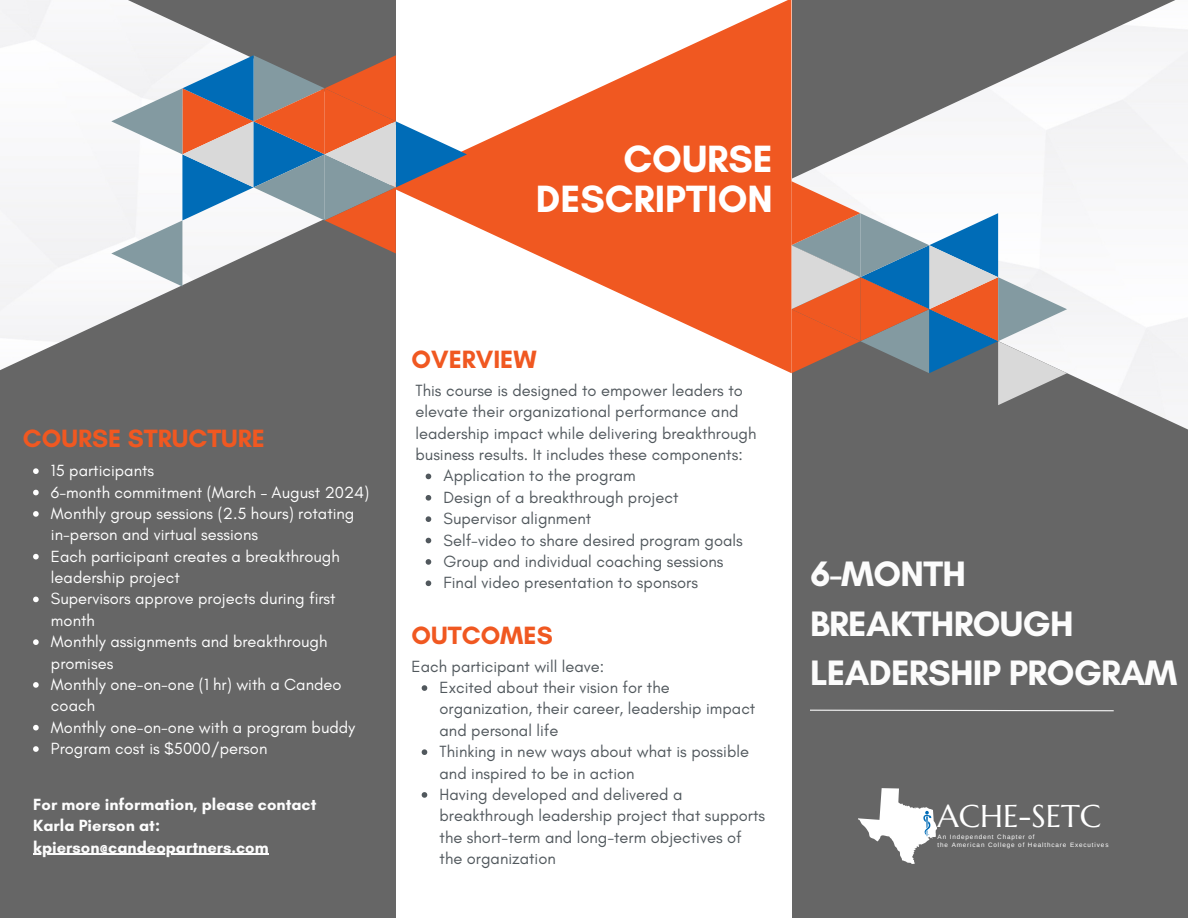
<style>
.page{position:relative;width:1188px;height:918px;background:#666}
.page>*{position:absolute;margin:0;border:0;box-sizing:border-box;transform-origin:0 0}
.t1{font:700 38.7px/39.3px "Glacial Indifference";color:#fff;text-align:right}
.t2{font:700 36px/49.5px "Glacial Indifference";letter-spacing:-.02em;color:#fcfcfc}
.t3{font:31.5px "Marcellus";color:#fff}
.t4{font:700 25.5px "Glacial Indifference";color:#f05821}
.t5{font:16.5px/21.3px "Glacial Indifference";color:#51585d}
.t6{font:16.5px/21.3px "Glacial Indifference";color:#fff}
.t7{font:700 16.5px "Glacial Indifference";color:#fcfcfc}
.t8{font:6.3px "Arimo";letter-spacing:.14em;color:#fff}
</style>
<div class="page">
<img style="left:0;top:0;width:246px;height:370px">
<div style="left:396px;top:0;width:396px;height:918px;background:#fff"></div>
<svg style="left:810px;top:709px;width:304px;height:3px"></svg>
<img style="left:791px;top:0;width:397px;height:430px">
<svg style="left:467px;top:0;width:324px;height:373px;fill:#f05821"></svg>
<svg style="left:791px;top:181px;width:276px;height:224px"></svg>
<svg style="left:111px;top:55px;width:356px;height:232px"></svg>
<svg style="left:858px;top:788px;width:79px;height:76px"></svg>
<svg style="left:426px;top:474px;width:5px;height:5px"></svg>
<svg style="left:426px;top:495px;width:5px;height:6px"></svg>
<svg style="left:426px;top:516px;width:5px;height:6px"></svg>
<svg style="left:426px;top:538px;width:5px;height:5px"></svg>
<svg style="left:426px;top:559px;width:5px;height:6px"></svg>
<svg style="left:426px;top:580px;width:5px;height:6px"></svg>
<svg style="left:422px;top:685px;width:5px;height:6px"></svg>
<svg style="left:422px;top:749px;width:5px;height:6px"></svg>
<svg style="left:422px;top:792px;width:5px;height:6px"></svg>
<svg style="left:33px;top:468px;width:6px;height:6px"></svg>
<svg style="left:33px;top:490px;width:6px;height:5px"></svg>
<svg style="left:33px;top:511px;width:6px;height:6px"></svg>
<svg style="left:33px;top:554px;width:6px;height:5px"></svg>
<svg style="left:33px;top:597px;width:6px;height:5px"></svg>
<svg style="left:33px;top:639px;width:6px;height:6px"></svg>
<svg style="left:33px;top:682px;width:6px;height:6px"></svg>
<svg style="left:33px;top:725px;width:6px;height:5px"></svg>
<svg style="left:33px;top:746px;width:6px;height:6px"></svg>
<hr style="left:33px;top:854px;width:236px;height:1px;background:#fcfcfc">
<p class="t1" style="left:536px;top:139px;width:239px">COURSE<br>DESCRIPTION</p>
<p class="t4" style="left:23px;top:423px;width:244px">COURSE STRUCTURE</p>
<p class="t6" style="left:51px;top:460px;width:105px">15 participants</p>
<p class="t6" style="left:51px;top:481px;width:320px">6-month commitment (March – August 2024)</p>
<p class="t6" style="left:51px;top:503px;width:305px">Monthly group sessions (2.5 hours) rotating in-person and virtual sessions</p>
<p class="t6" style="left:51px;top:545px;width:290px">Each participant creates a breakthrough leadership project</p>
<p class="t6" style="left:51px;top:588px;width:286px">Supervisors approve projects during first month</p>
<p class="t6" style="left:51px;top:631px;width:278px">Monthly assignments and breakthrough promises</p>
<p class="t6" style="left:51px;top:674px;width:292px">Monthly one-on-one (1 hr) with a Candeo coach</p>
<p class="t6" style="left:51px;top:716px;width:306px">Monthly one-on-one with a program buddy</p>
<p class="t6" style="left:51px;top:738px;width:218px">Program cost is $5000/person</p>
<p class="t7" style="left:33px;top:794px;width:285px">For more information, please contact</p>
<p class="t7" style="left:33px;top:816px;width:128px">Karla Pierson at:</p>
<p class="t7" style="left:33px;top:837px;width:237px">kpierson@candeopartners.com</p>
<p class="t4" style="left:412px;top:344px;width:127px">OVERVIEW</p>
<p class="t5" style="left:416px;top:380px;width:342px">This course is designed to empower leaders to elevate their organizational performance and leadership impact while delivering breakthrough business results. It includes these components:</p>
<p class="t5" style="left:444px;top:465px;width:194px">Application to the program</p>
<p class="t5" style="left:444px;top:486px;width:236px">Design of a breakthrough project</p>
<p class="t5" style="left:444px;top:508px;width:149px">Supervisor alignment</p>
<p class="t5" style="left:444px;top:529px;width:301px">Self-video to share desired program goals</p>
<p class="t5" style="left:444px;top:551px;width:282px">Group and individual coaching sessions</p>
<p class="t5" style="left:444px;top:572px;width:256px">Final video presentation to sponsors</p>
<p class="t4" style="left:412px;top:620px;width:143px">OUTCOMES</p>
<p class="t5" style="left:412px;top:655px;width:194px">Each participant will leave:</p>
<p class="t5" style="left:440px;top:677px;width:317px">Excited about their vision for the organization, their career, leadership impact and personal life</p>
<p class="t5" style="left:440px;top:741px;width:311px">Thinking in new ways about what is possible and inspired to be in action</p>
<p class="t5" style="left:440px;top:784px;width:327px">Having developed and delivered a breakthrough leadership project that supports the short-term and long-term objectives of the organization</p>
<p class="t2" style="left:810px;top:549px;width:157px">6-MONTH</p>
<p class="t2" style="left:810px;top:599px;width:369px">BREAKTHROUGH<br>LEADERSHIP PROGRAM</p>
<p class="t3" style="left:938px;top:796px;width:165px">ACHE-SETC</p>
<p class="t8" style="left:938px;top:833px;width:99px">An Independent Chapter of</p>
<p class="t8" style="left:938px;top:842px;width:172px">the American College of Healthcare Executives</p>
</div>
